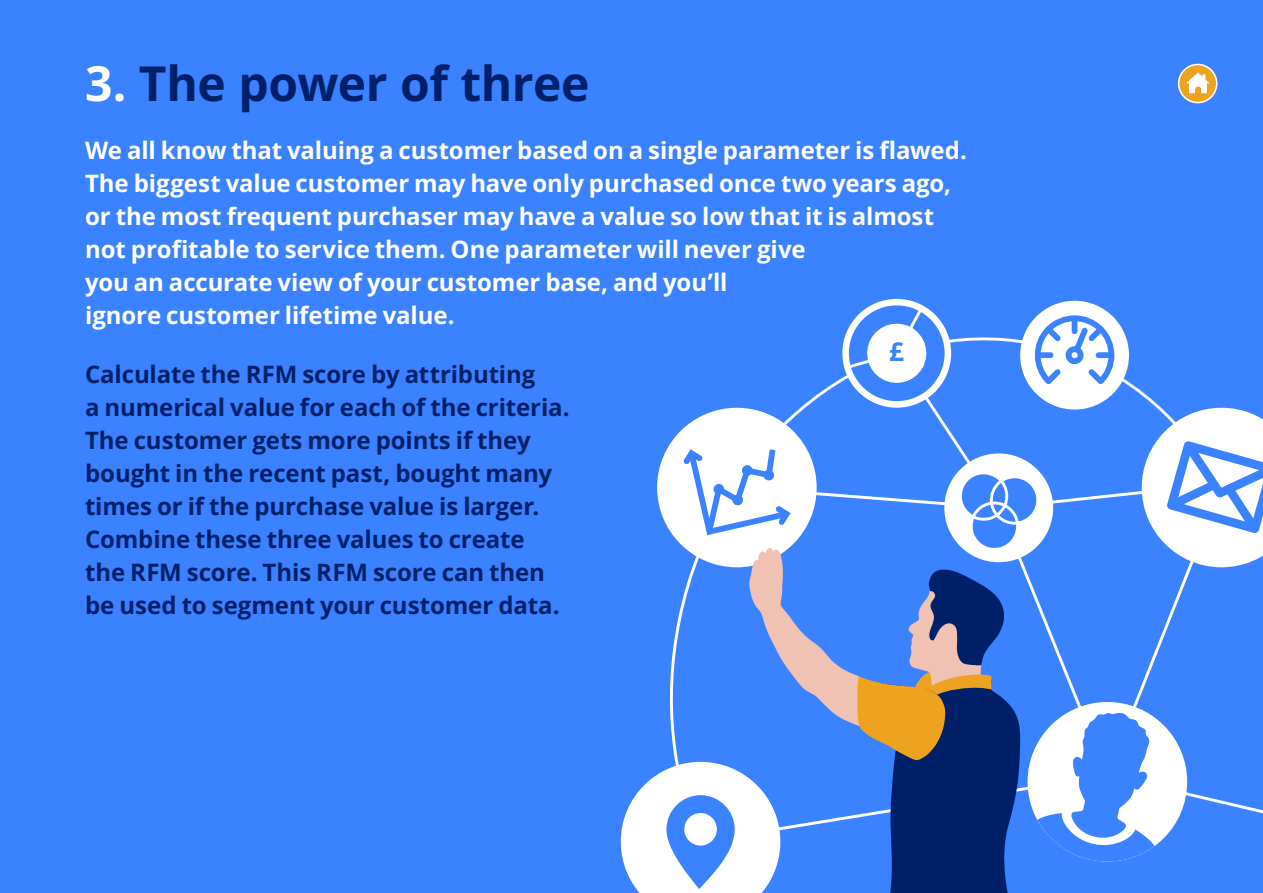
<style>
.page{position:relative;width:1263px;height:893px;background:#3a82ff}
.page>*{position:absolute;margin:0;border:0;box-sizing:border-box;transform-origin:0 0}
.t1{font:700 48px "Open Sans";letter-spacing:-.01em;color:#002169}
.t2{font:700 26.1px "Open Sans";color:#3a82ff}
.t3{font:700 24px/33px "Open Sans";letter-spacing:-.005em;color:#fff}
.t4{font:700 24px/33px "Open Sans";letter-spacing:-.005em;color:#002169}
.s1{color:#fff}
</style>
<div class="page">
<svg style="left:621px;top:298px;width:642px;height:595px"></svg>
<svg style="left:1178px;top:64px;width:39px;height:39px"></svg>
<h1 class="t1" style="left:85px;top:50px;width:506px"><span class="s1">3.</span> The power of three</h1>
<p class="t3" style="left:85px;top:133px;width:883px">We all know that valuing a customer based on a single parameter is flawed.<br>The biggest value customer may have only purchased once two years ago, or the most frequent purchaser may have a value so low that it is almost not profitable to service them. One parameter will never give<br>you an accurate view of your customer base, and you’ll<br>ignore customer lifetime value.</p>
<p class="t4" style="left:85px;top:357px;width:486px">Calculate the RFM score by attributing<br>a numerical value for each of the criteria.<br>The customer gets more points if they bought in the recent past, bought many times or if the purchase value is larger.<br>Combine these three values to create the RFM score. This RFM score can then be used to segment your customer data.</p>
<p class="t2" style="left:889px;top:334px;width:16px">£</p>
</div>
